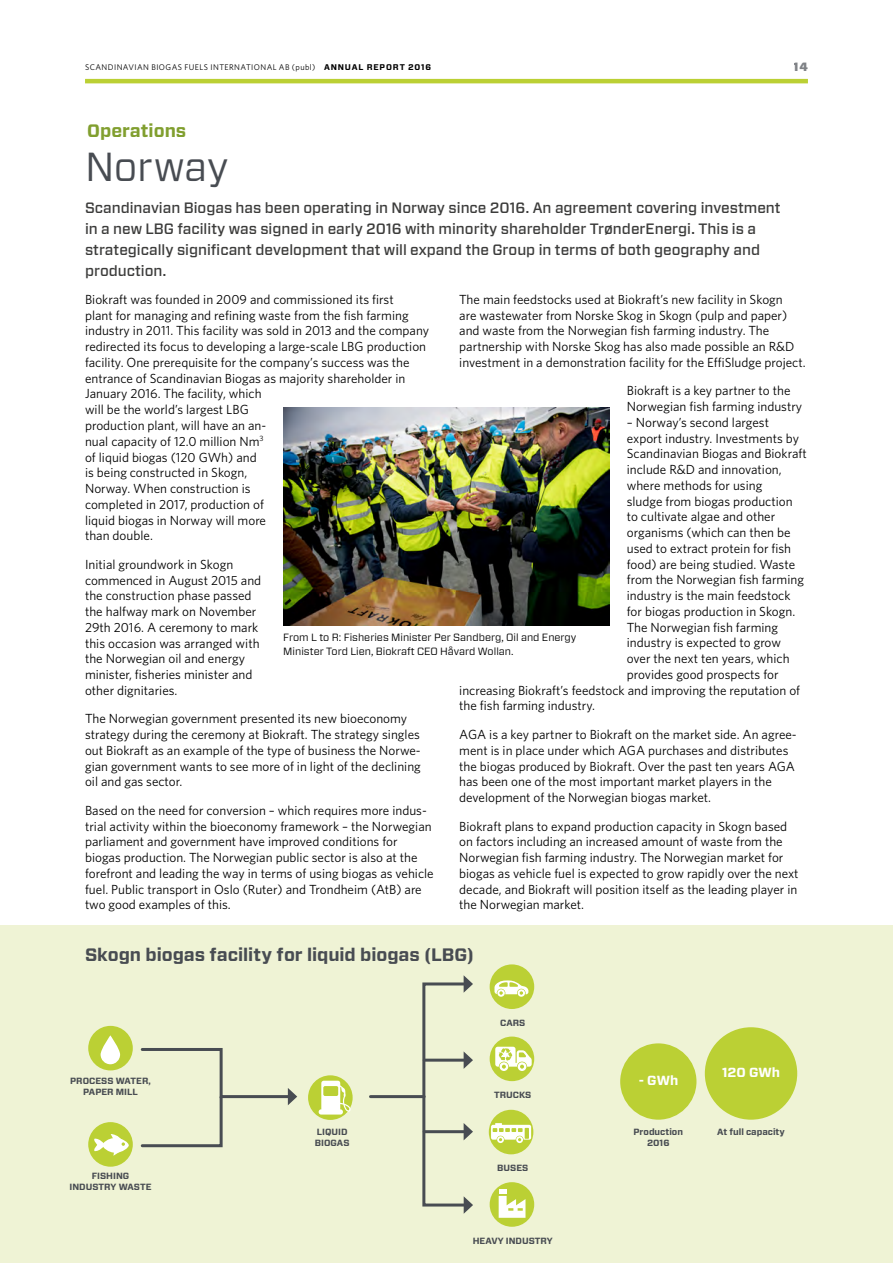
<style>
.page{position:relative;width:893px;height:1263px;background:#fff}
.page>*{position:absolute;margin:0;border:0;box-sizing:border-box;transform-origin:0 0}
.t1{font:40.5px "Forza";letter-spacing:-.005em;color:#484c52}
.t2{font:700 18px "Forza";letter-spacing:-.005em;color:#484c52}
.t3{font:700 18px "Forza";color:#819f2f}
.t4{font:500 15px/21px "Forza";color:#3c3c3b}
.t5{font:13.2px/15.8px "Whitney";color:#000}
.t6{font:700 13.2px "Forza";color:#fff}
.t7{font:900 12px "Forza";color:#484c52}
.t8{font:10.5px/13.5px "Forza";color:#000}
.t9{font:700 9px/10.8px "Forza";color:#484c52;text-align:center}
.t10{font:8.25px "Whitney";letter-spacing:.05em;color:#000}
.s1{font-family:"Forza";font-weight:700}
</style>
<div class="page">
<hr style="left:85px;top:79px;width:723px;height:4px;background:#bbd034">
<div style="left:0;top:926px;width:893px;height:337px;background:#eff3d5"></div>
<img style="left:283px;top:408px;width:327px;height:218px">
<div style="left:489px;top:1110px;width:44px;height:44px;background:#bbd034;border-radius:50%"></div>
<svg style="left:491px;top:1123px;width:40px;height:20px"></svg>
<div style="left:88px;top:1026px;width:45px;height:44px;background:#bbd034;border-radius:50%"></div>
<div style="left:88px;top:1122px;width:45px;height:45px;background:#bbd034;border-radius:50%"></div>
<div style="left:490px;top:1036px;width:44px;height:45px;background:#bbd034;border-radius:50%"></div>
<svg style="left:495px;top:1047px;width:37px;height:24px"></svg>
<div style="left:490px;top:1182px;width:44px;height:45px;background:#bbd034;border-radius:50%"></div>
<div style="left:490px;top:964px;width:44px;height:45px;background:#bbd034;border-radius:50%"></div>
<svg style="left:494px;top:980px;width:34px;height:17px"></svg>
<svg style="left:140px;top:1048px;width:157px;height:100px"></svg>
<hr style="left:424px;top:1130px;width:42px;height:3px;background:#484c52">
<svg style="left:468px;top:1127px;width:5px;height:10px"></svg>
<hr style="left:424px;top:1059px;width:42px;height:3px;background:#484c52">
<svg style="left:468px;top:1055px;width:5px;height:10px"></svg>
<div style="left:422px;top:982px;width:46px;height:224px;border:3px solid #484c52"></div>
<svg style="left:464px;top:1196px;width:9px;height:18px"></svg>
<svg style="left:464px;top:975px;width:9px;height:18px"></svg>
<svg style="left:94px;top:1134px;width:35px;height:22px"></svg>
<svg style="left:101px;top:1035px;width:19px;height:29px"></svg>
<svg style="left:499px;top:1190px;width:26px;height:28px"></svg>
<hr style="left:370px;top:1095px;width:54px;height:3px;background:#484c52">
<svg style="left:308px;top:1075px;width:45px;height:45px"></svg>
<svg style="left:319px;top:1081px;width:32px;height:33px"></svg>
<div style="left:620px;top:1043px;width:76px;height:77px;background:#bbd034;border-radius:50%"></div>
<div style="left:705px;top:1027px;width:92px;height:93px;background:#bbd034;border-radius:50%"></div>
<p class="t10" style="left:85px;top:62px;width:348px">SCANDINAVIAN BIOGAS FUELS INTERNATIONAL AB (publ) <span class="s1">ANNUAL REPORT 2016</span></p>
<p class="t7" style="left:794px;top:59px;width:16px">14</p>
<h2 class="t3" style="left:87px;top:119px;width:101px">Operations</h2>
<h1 class="t1" style="left:85px;top:140px;width:145px">Norway</h1>
<p class="t4" style="left:85px;top:197px;width:697px">Scandinavian Biogas has been operating in Norway since 2016. An agreement covering investment in a new LBG facility was signed in early 2016 with minority shareholder TrønderEnergi. This is a strategically significant development that will expand the Group in terms of both geography and production.</p>
<p class="t5" style="left:459px;top:291px;width:348px">The main feedstocks used at Biokraft’s new facility in Skogn<br>are wastewater from Norske Skog in Skogn (pulp and paper) and waste from the Norwegian fish farming industry. The partnership with Norske Skog has also made possible an R&amp;D investment in a demonstration facility for the EffiSludge project.</p>
<p class="t5" style="left:627px;top:383px;width:177px">Biokraft is a key partner to the<br>Norwegian fish farming industry</p>
<p class="t5" style="left:627px;top:414px;width:144px">– Norway’s second largest</p>
<p class="t5" style="left:627px;top:430px;width:174px">export industry. Investments by</p>
<p class="t5" style="left:627px;top:446px;width:182px">Scandinavian Biogas and Biokraft</p>
<p class="t5" style="left:627px;top:461px;width:156px">include R&amp;D and innovation,</p>
<p class="t5" style="left:627px;top:477px;width:137px">where methods for using</p>
<p class="t5" style="left:627px;top:493px;width:167px">sludge from biogas production</p>
<p class="t5" style="left:627px;top:509px;width:150px">to cultivate algae and other</p>
<p class="t5" style="left:627px;top:524px;width:165px">organisms (which can then be</p>
<p class="t5" style="left:627px;top:540px;width:166px">used to extract protein for fish</p>
<p class="t5" style="left:627px;top:556px;width:170px">food) are being studied. Waste</p>
<p class="t5" style="left:627px;top:572px;width:179px">from the Norwegian fish farming</p>
<p class="t5" style="left:627px;top:587px;width:165px">industry is the main feedstock</p>
<p class="t5" style="left:627px;top:603px;width:170px">for biogas production in Skogn.</p>
<p class="t5" style="left:627px;top:619px;width:153px">The Norwegian fish farming</p>
<p class="t5" style="left:627px;top:635px;width:156px">industry is expected to grow</p>
<p class="t5" style="left:627px;top:650px;width:164px">over the next ten years, which</p>
<p class="t5" style="left:627px;top:666px;width:153px">provides good prospects for</p>
<p class="t5" style="left:459px;top:682px;width:342px">increasing Biokraft’s feedstock and improving the reputation of</p>
<p class="t5" style="left:459px;top:698px;width:137px">the fish farming industry.</p>
<p class="t5" style="left:459px;top:726px;width:339px">AGA is a key partner to Biokraft on the market side. An agree&shy;ment is in place under which AGA purchases and distributes the biogas produced by Biokraft. Over the past ten years AGA has been one of the most important market players in the development of the Norwegian biogas market.</p>
<p class="t5" style="left:459px;top:818px;width:341px">Biokraft plans to expand production capacity in Skogn based on factors including an increased amount of waste from the Norwegian fish farming industry. The Norwegian market for biogas as vehicle fuel is expected to grow rapidly over the next decade, and Biokraft will position itself as the leading player in the Norwegian market.</p>
<p class="t5" style="left:85px;top:291px;width:346px">Biokraft was founded in 2009 and commissioned its first<br>plant for managing and refining waste from the fish farming industry in 2011. This facility was sold in 2013 and the company redirected its focus to developing a large-scale LBG production facility. One prerequisite for the company’s success was the entrance of Scandinavian Biogas as majority shareholder in January 2016. The facility, which<br>will be the world’s largest LBG<br>production plant, will have an an-<br>nual capacity of 12.0 million Nm<sup>3<br></sup>of liquid biogas (120 GWh) and<br>is being constructed in Skogn,<br>Norway. When construction is<br>completed in 2017, production of<br>liquid biogas in Norway will more<br>than double.</p>
<p class="t5" style="left:85px;top:556px;width:178px">Initial groundwork in Skogn commenced in August 2015 and the construction phase passed the halfway mark on November<br>29th 2016. A ceremony to mark this occasion was arranged with the Norwegian oil and energy minister, fisheries minister and other dignitaries.</p>
<p class="t5" style="left:85px;top:710px;width:337px">The Norwegian government presented its new bioeconomy strategy during the ceremony at Biokraft. The strategy singles out Biokraft as an example of the type of business the Norwe&shy;gian government wants to see more of in light of the declining oil and gas sector.</p>
<p class="t5" style="left:85px;top:802px;width:350px">Based on the need for conversion – which requires more indus&shy;trial activity within the bioeconomy framework – the Norwegian parliament and government have improved conditions for biogas production. The Norwegian public sector is also at the forefront and leading the way in terms of using biogas as vehicle fuel. Public transport in Oslo (Ruter) and Trondheim (AtB) are two good examples of this.</p>
<p class="t8" style="left:283px;top:630px;width:295px">From L to R: Fisheries Minister Per Sandberg, Oil and Energy<br>Minister Tord Lien, Biokraft CEO Håvard Wollan.</p>
<h2 class="t2" style="left:85px;top:942px;width:390px">Skogn biogas facility for liquid biogas (LBG)</h2>
<p class="t9" style="left:70px;top:1076px;width:82px">PROCESS WATER,<br>PAPER MILL</p>
<p class="t9" style="left:70px;top:1171px;width:83px">FISHING<br>INDUSTRY WASTE</p>
<p class="t9" style="left:315px;top:1126px;width:36px;text-align:left">LIQUID<br>BIOGAS</p>
<p class="t9" style="left:500px;top:1017px;width:27px">CARS</p>
<p class="t9" style="left:494px;top:1089px;width:39px">TRUCKS</p>
<p class="t9" style="left:497px;top:1162px;width:33px">BUSES</p>
<p class="t9" style="left:473px;top:1236px;width:82px">HEAVY INDUSTRY</p>
<p class="t6" style="left:639px;top:1072px;width:41px">- GWh</p>
<p class="t9" style="left:634px;top:1126px;width:51px">Production<br>2016</p>
<p class="t6" style="left:722px;top:1064px;width:59px">120 GWh</p>
<p class="t9" style="left:717px;top:1126px;width:69px">At full capacity</p>
</div>
